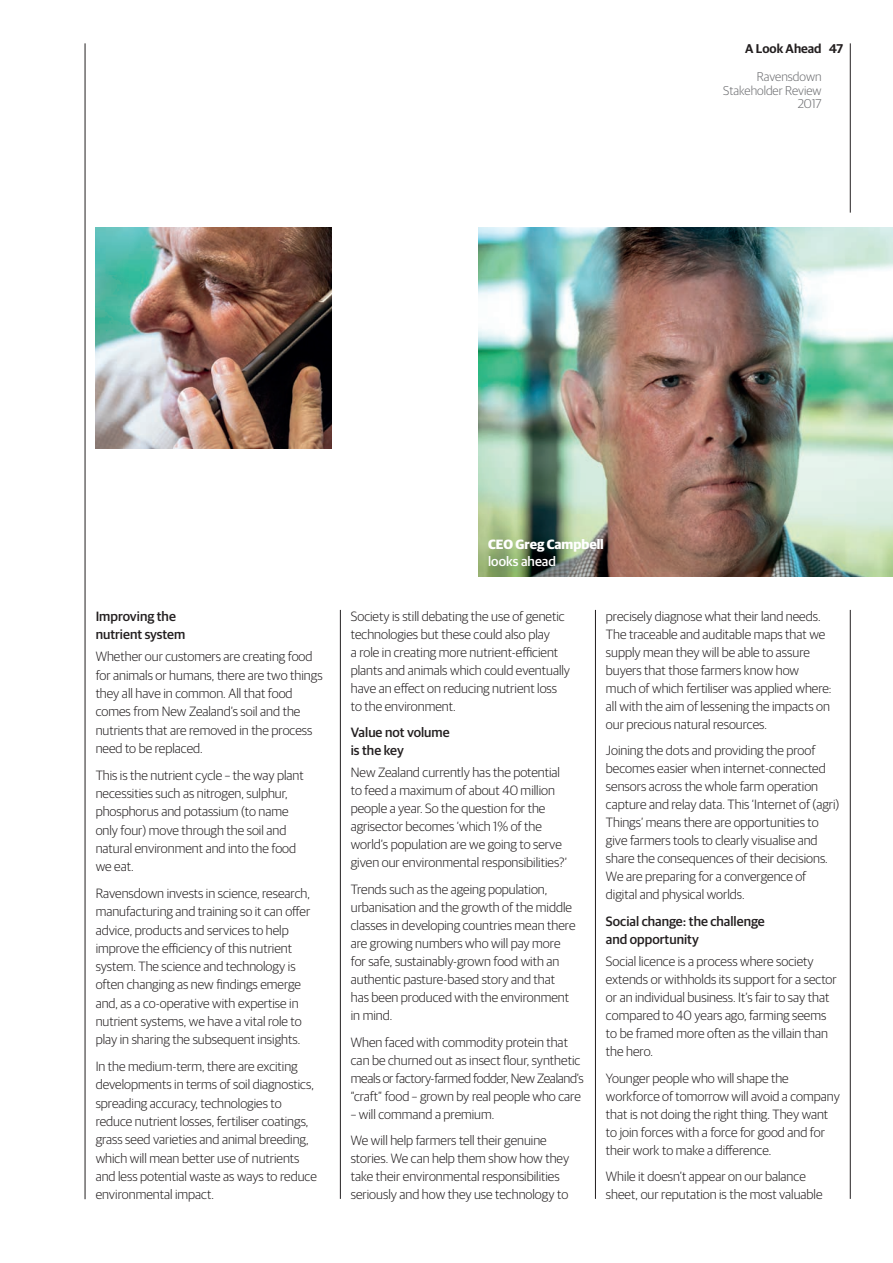
<style>
.page{position:relative;width:893px;height:1263px;background:#fff}
.page>*{position:absolute;margin:0;border:0;box-sizing:border-box;transform-origin:0 0}
.t1{font:300 13.5px/18px "Guardian Sans";color:#231f20}
.t2{font:500 13.5px/18px "Guardian Sans";color:#231f20}
.t3{font:700 13.5px "Guardian Sans";color:#fff}
.t4{font:500 13.5px "Guardian Sans";color:#fff}
.t5{font:300 12.75px/13.5px "Guardian Sans";color:#6c6d70;text-align:right}
.t6{font:600 12.75px "Guardian Sans";color:#231f20}
</style>
<div class="page">
<img style="left:478px;top:227px;width:415px;height:350px">
<hr style="left:595px;top:610px;width:1px;height:589px;background:#231f20">
<hr style="left:340px;top:610px;width:1px;height:589px;background:#231f20">
<img style="left:96px;top:227px;width:236px;height:222px">
<hr style="left:85px;top:43px;width:1px;height:1156px;background:#231f20">
<hr style="left:850px;top:610px;width:1px;height:589px;background:#231f20">
<hr style="left:850px;top:43px;width:1px;height:170px;background:#231f20">
<p class="t6" style="left:745px;top:39px;width:99px">A Look Ahead 47</p>
<p class="t5" style="left:723px;top:69px;width:100px">Ravensdown<br>Stakeholder Review<br>2017</p>
<p class="t2" style="left:96px;top:606px;width:91px">Improving the nutrient system</p>
<p class="t1" style="left:96px;top:647px;width:228px">Whether our customers are creating food for animals or humans, there are two things they all have in common. All that food comes from New Zealand’s soil and the nutrients that are removed in the process need to be replaced.</p>
<p class="t1" style="left:96px;top:765px;width:210px">This is the nutrient cycle – the way plant necessities such as nitrogen, sulphur, phosphorus and potassium (to name only four) move through the soil and natural environment and into the food we eat.</p>
<p class="t1" style="left:96px;top:883px;width:216px">Ravensdown invests in science, research, manufacturing and training so it can offer advice, products and services to help improve the efficiency of this nutrient system. The science and technology is often changing as new findings emerge and, as a co-operative with expertise in nutrient systems, we have a vital role to play in sharing the subsequent insights.</p>
<p class="t1" style="left:96px;top:1056px;width:223px">In the medium-term, there are exciting developments in terms of soil diagnostics, spreading accuracy, technologies to reduce nutrient losses, fertiliser coatings, grass seed varieties and animal breeding, which will mean better use of nutrients and less potential waste as ways to reduce environmental impact.</p>
<p class="t3" style="left:488px;top:534px;width:117px">CEO Greg Campbell</p>
<p class="t4" style="left:488px;top:551px;width:69px">looks ahead</p>
<p class="t1" style="left:351px;top:606px;width:221px">Society is still debating the use of genetic technologies but these could also play<br>a role in creating more nutrient-efficient plants and animals which could eventually have an effect on reducing nutrient loss to the environment.</p>
<p class="t2" style="left:351px;top:722px;width:100px">Value not volume is the key</p>
<p class="t1" style="left:351px;top:763px;width:218px">New Zealand currently has the potential to feed a maximum of about 40 million people a year. So the question for the agrisector becomes ‘which 1% of the world’s population are we going to serve given our environmental responsibilities?’</p>
<p class="t1" style="left:351px;top:879px;width:226px">Trends such as the ageing population, urbanisation and the growth of the middle classes in developing countries mean there are growing numbers who will pay more for safe, sustainably-grown food with an authentic pasture-based story and that has been produced with the environment in mind.</p>
<p class="t1" style="left:351px;top:1032px;width:235px">When faced with commodity protein that can be churned out as insect flour, synthetic meals or factory-farmed fodder, New Zealand’s “craft” food – grown by real people who care</p>
<p class="t1" style="left:351px;top:1100px;width:197px;line-height:26.5px">– will command a premium.<br>We will help farmers tell their genuine</p>
<p class="t1" style="left:351px;top:1148px;width:220px">stories. We can help them show how they take their environmental responsibilities seriously and how they use technology to</p>
<p class="t1" style="left:606px;top:606px;width:227px">precisely diagnose what their land needs.<br>The traceable and auditable maps that we supply mean they will be able to assure buyers that those farmers know how much of which fertiliser was applied where: all with the aim of lessening the impacts on our precious natural resources.</p>
<p class="t1" style="left:606px;top:740px;width:235px">Joining the dots and providing the proof becomes easier when internet-connected sensors across the whole farm operation capture and relay data. This ‘Internet of (agri)<br>Things’ means there are opportunities to give farmers tools to clearly visualise and share the consequences of their decisions.<br>We are preparing for a convergence of digital and physical worlds.</p>
<p class="t2" style="left:606px;top:911px;width:160px">Social change: the challenge and opportunity</p>
<p class="t1" style="left:606px;top:951px;width:232px">Social licence is a process where society extends or withholds its support for a sector or an individual business. It’s fair to say that compared to 40 years ago, farming seems to be framed more often as the villain than the hero.</p>
<p class="t1" style="left:606px;top:1068px;width:235px">Younger people who will shape the workforce of tomorrow will avoid a company that is not doing the right thing. They want to join forces with a force for good and for their work to make a difference.</p>
<p class="t1" style="left:606px;top:1166px;width:218px">While it doesn’t appear on our balance sheet, our reputation is the most valuable</p>
</div>
